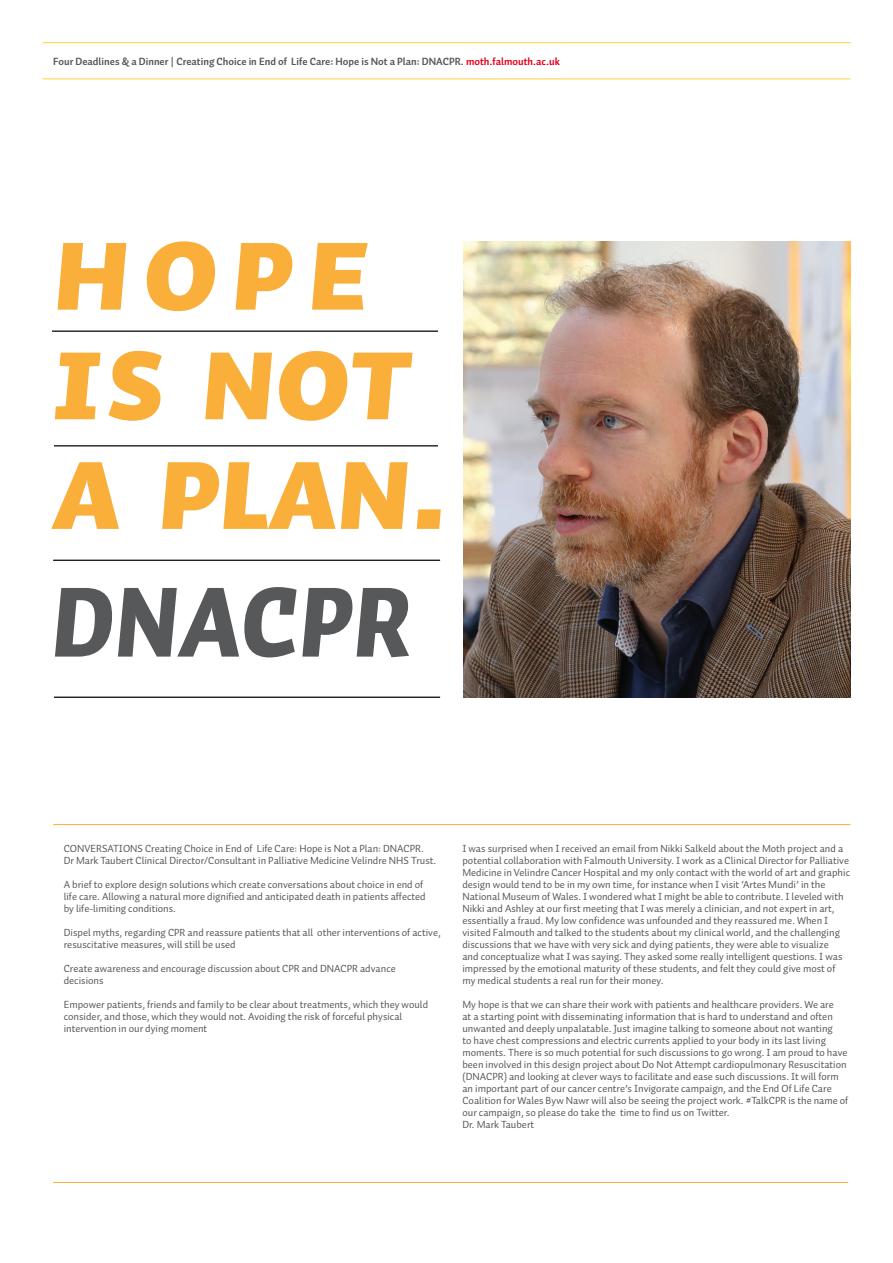
<style>
.page{position:relative;width:893px;height:1263px;background:#fff}
.page>*{position:absolute;margin:0;border:0;box-sizing:border-box;transform-origin:0 0}
.t1{font:124.12px "Auto 1 Black Italic Sm Cp";letter-spacing:-.02em;color:#faaf3a}
.t2{font:italic 900 97.8px "Auto 1";color:#57585a}
.t3{font:10.5px/12px "Auto 1";color:#57585a}
.t4{font:700 10.5px "Auto 1";color:#57585a}
.s1{color:#e2001a}
</style>
<div class="page">
<hr style="left:43px;top:43px;width:807px;height:1px;background:#ffcf3e">
<hr style="left:43px;top:79px;width:807px;height:1px;background:#ffcf3e">
<img style="left:464px;top:241px;width:386px;height:456px">
<hr style="left:52px;top:330px;width:386px;height:2px;background:#231f20">
<hr style="left:54px;top:445px;width:384px;height:1px;background:#231f20">
<hr style="left:53px;top:560px;width:387px;height:1px;background:#231f20">
<hr style="left:54px;top:696px;width:386px;height:2px;background:#231f20">
<hr style="left:53px;top:824px;width:797px;height:1px;background:#faaf3a">
<hr style="left:53px;top:1182px;width:795px;height:1px;background:#faaf3a">
<p class="t4" style="left:53px;top:54px;width:508px">Four Deadlines &amp; a Dinner | Creating Choice in End of Life Care: Hope is Not a Plan: DNACPR. <span class="s1">moth.falmouth.ac.uk</span></p>
<p class="t1" style="left:52px;top:209px;width:320px">HOPE</p>
<p class="t1" style="left:52px;top:318px;width:361px">IS NoT</p>
<p class="t1" style="left:52px;top:428px;width:401px">A PLAN.</p>
<p class="t2" style="left:51px;top:560px;width:361px">DNACPR</p>
<p class="t3" style="left:64px;top:843px;width:362px">CONVERSATIONS Creating Choice in End of Life Care: Hope is Not a Plan: DNACPR.</p>
<p class="t3" style="left:64px;top:855px;width:374px">Dr Mark Taubert Clinical Director/Consultant in Palliative Medicine Velindre NHS Trust.</p>
<p class="t3" style="left:64px;top:879px;width:361px">A brief to explore design solutions which create conversations about choice in end of</p>
<p class="t3" style="left:64px;top:891px;width:363px">life care. Allowing a natural more dignified and anticipated death in patients affected</p>
<p class="t3" style="left:64px;top:903px;width:114px">by life-limiting conditions.</p>
<p class="t3" style="left:64px;top:927px;width:379px">Dispel myths, regarding CPR and reassure patients that all other interventions of active, resuscitative measures, will still be used</p>
<p class="t3" style="left:64px;top:963px;width:334px">Create awareness and encourage discussion about CPR and DNACPR advance decisions</p>
<p class="t3" style="left:64px;top:999px;width:366px">Empower patients, friends and family to be clear about treatments, which they would</p>
<p class="t3" style="left:64px;top:1011px;width:340px">consider, and those, which they would not. Avoiding the risk of forceful physical</p>
<p class="t3" style="left:64px;top:1023px;width:145px">intervention in our dying moment</p>
<p class="t3" style="left:462px;top:843px;width:389px">I was surprised when I received an email from Nikki Salkeld about the Moth project and a potential collaboration with Falmouth University. I work as a Clinical Director for Palliative Medicine in Velindre Cancer Hospital and my only contact with the world of art and graphic design would tend to be in my own time, for instance when I visit ‘Artes Mundi’ in the National Museum of Wales. I wondered what I might be able to contribute. I leveled with Nikki and Ashley at our first meeting that I was merely a clinician, and not expert in art, essentially a fraud. My low confidence was unfounded and they reassured me. When I visited Falmouth and talked to the students about my clinical world, and the challenging discussions that we have with very sick and dying patients, they were able to visualize<br>and conceptualize what I was saying. They asked some really intelligent questions. I was impressed by the emotional maturity of these students, and felt they could give most of my medical students a real run for their money.</p>
<p class="t3" style="left:462px;top:999px;width:387px">My hope is that we can share their work with patients and healthcare providers. We are<br>at a starting point with disseminating information that is hard to understand and often unwanted and deeply unpalatable. Just imagine talking to someone about not wanting<br>to have chest compressions and electric currents applied to your body in its last living moments. There is so much potential for such discussions to go wrong. I am proud to have been involved in this design project about Do Not Attempt cardiopulmonary Resuscitation (DNACPR) and looking at clever ways to facilitate and ease such discussions. It will form an important part of our cancer centre’s Invigorate campaign, and the End Of Life Care Coalition for Wales Byw Nawr will also be seeing the project work. #TalkCPR is the name of our campaign, so please do take the time to find us on Twitter.</p>
<p class="t3" style="left:462px;top:1119px;width:73px">Dr. Mark Taubert</p>
</div>
